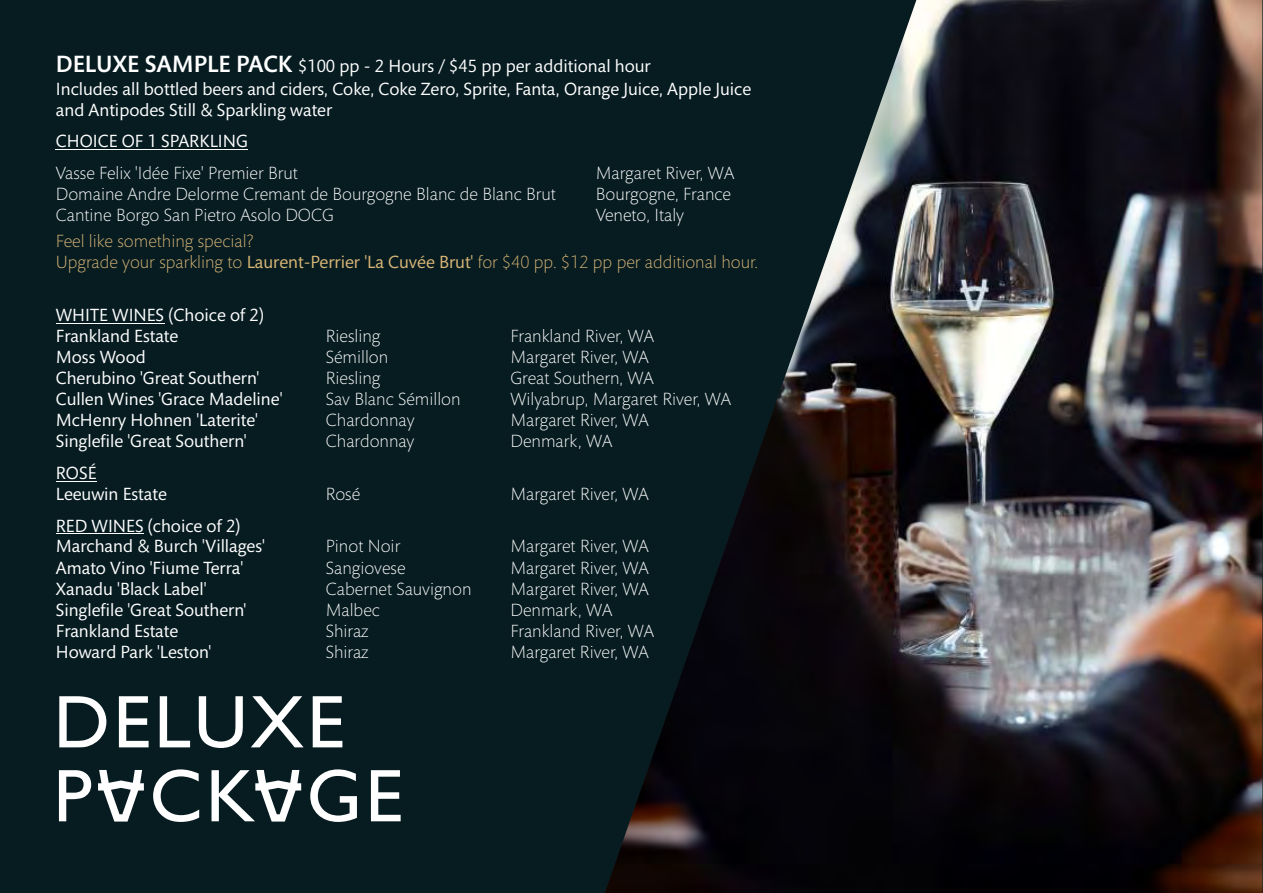
<style>
.page{position:relative;width:1263px;height:893px;background:#071c21}
.page>*{position:absolute;margin:0;border:0;box-sizing:border-box;transform-origin:0 0}
.t1{font:75px/73.9px "Gill Sans";letter-spacing:.045em;color:#fff}
.t2{font:300 18px "Mundo Sans Std";color:#fff}
.t3{font:18px/21px "Mundo Sans Std";color:#fff}
.t4{font:300 18px/21.1px "Mundo Sans Std";color:#dab777}
.s1{font-weight:500;font-size:24px}
.s2{font-weight:400}
</style>
<div class="page">
<svg style="left:255px;top:770px;width:46px;height:51px"></svg>
<svg style="left:98px;top:770px;width:46px;height:51px"></svg>
<img style="left:605px;top:0;width:657px;height:893px">
<hr style="left:56px;top:149px;width:192px;height:1px;background:#fff">
<hr style="left:56px;top:323px;width:108px;height:1px;background:#fff">
<hr style="left:56px;top:481px;width:40px;height:1px;background:#fff">
<hr style="left:56px;top:533px;width:88px;height:1px;background:#fff">
<p class="t3" style="left:56px;top:57px;width:697px;line-height:22.5px"><span class="s1">DELUXE SAMPLE PACK</span> $100 pp - 2 Hours / $45 pp per additional hour<br>Includes all bottled beers and ciders, Coke, Coke Zero, Sprite, Fanta, Orange Juice, Apple Juice</p>
<p class="t3" style="left:56px;top:96px;width:278px;line-height:31.7px">and Antipodes Still &amp; Sparkling water<br>CHOICE OF 1 SPARKLING</p>
<p class="t2" style="left:56px;top:166px;width:243px">Vasse Felix 'Idée Fixe' Premier Brut</p>
<p class="t2" style="left:596px;top:166px;width:140px">Margaret River, WA</p>
<p class="t2" style="left:56px;top:187px;width:501px">Domaine Andre Delorme Cremant de Bourgogne Blanc de Blanc Brut</p>
<p class="t2" style="left:596px;top:187px;width:137px">Bourgogne, France</p>
<p class="t2" style="left:56px;top:208px;width:280px">Cantine Borgo San Pietro Asolo DOCG</p>
<p class="t2" style="left:596px;top:208px;width:90px">Veneto, Italy</p>
<p class="t4" style="left:56px;top:232px;width:704px">Feel like something special?<br>Upgrade your sparkling to <span class="s2">Laurent-Perrier 'La Cuvée Brut'</span> for $40 pp. $12 pp per additional hour.</p>
<p class="t3" style="left:56px;top:306px;width:210px">WHITE WINES (Choice of 2)<br>Frankland Estate</p>
<p class="t2" style="left:326px;top:329px;width:56px">Riesling</p>
<p class="t2" style="left:510px;top:329px;width:145px">Frankland River, WA</p>
<p class="t3" style="left:56px;top:348px;width:91px">Moss Wood</p>
<p class="t2" style="left:326px;top:350px;width:64px">Sémillon</p>
<p class="t2" style="left:510px;top:350px;width:140px">Margaret River, WA</p>
<p class="t3" style="left:56px;top:370px;width:205px">Cherubino 'Great Southern'</p>
<p class="t2" style="left:326px;top:371px;width:56px">Riesling</p>
<p class="t2" style="left:510px;top:371px;width:145px">Great Southern, WA</p>
<p class="t3" style="left:56px;top:391px;width:228px">Cullen Wines 'Grace Madeline'</p>
<p class="t2" style="left:326px;top:392px;width:136px">Sav Blanc Sémillon</p>
<p class="t2" style="left:510px;top:392px;width:222px">Wilyabrup, Margaret River, WA</p>
<p class="t3" style="left:56px;top:412px;width:204px">McHenry Hohnen 'Laterite'</p>
<p class="t2" style="left:326px;top:413px;width:90px">Chardonnay</p>
<p class="t2" style="left:510px;top:413px;width:140px">Margaret River, WA</p>
<p class="t3" style="left:56px;top:433px;width:192px">Singlefile 'Great Southern'</p>
<p class="t2" style="left:326px;top:434px;width:90px">Chardonnay</p>
<p class="t2" style="left:510px;top:434px;width:104px">Denmark, WA</p>
<p class="t3" style="left:56px;top:464px;width:113px">ROSÉ<br>Leeuwin Estate</p>
<p class="t2" style="left:326px;top:487px;width:36px">Rosé</p>
<p class="t2" style="left:510px;top:487px;width:140px">Margaret River, WA</p>
<p class="t3" style="left:56px;top:517px;width:211px">RED WINES (choice of 2)<br>Marchand &amp; Burch 'Villages'</p>
<p class="t2" style="left:326px;top:539px;width:76px">Pinot Noir</p>
<p class="t2" style="left:510px;top:539px;width:140px">Margaret River, WA</p>
<p class="t3" style="left:56px;top:559px;width:189px">Amato Vino 'Fiume Terra'</p>
<p class="t2" style="left:326px;top:560px;width:81px">Sangiovese</p>
<p class="t2" style="left:510px;top:560px;width:140px">Margaret River, WA</p>
<p class="t3" style="left:56px;top:580px;width:152px">Xanadu 'Black Label'</p>
<p class="t2" style="left:326px;top:582px;width:147px">Cabernet Sauvignon</p>
<p class="t2" style="left:510px;top:582px;width:140px">Margaret River, WA</p>
<p class="t3" style="left:56px;top:601px;width:192px">Singlefile 'Great Southern'</p>
<p class="t2" style="left:326px;top:603px;width:56px">Malbec</p>
<p class="t2" style="left:510px;top:603px;width:104px">Denmark, WA</p>
<p class="t3" style="left:56px;top:622px;width:124px">Frankland Estate</p>
<p class="t2" style="left:326px;top:624px;width:44px">Shiraz</p>
<p class="t2" style="left:510px;top:624px;width:145px">Frankland River, WA</p>
<p class="t3" style="left:56px;top:643px;width:157px">Howard Park 'Leston'</p>
<p class="t2" style="left:326px;top:645px;width:44px">Shiraz</p>
<p class="t2" style="left:510px;top:645px;width:140px">Margaret River, WA</p>
<h1 class="t1" style="left:54px;top:693px;width:351px">DELUXE<br>P CK GE</h1>
</div>
